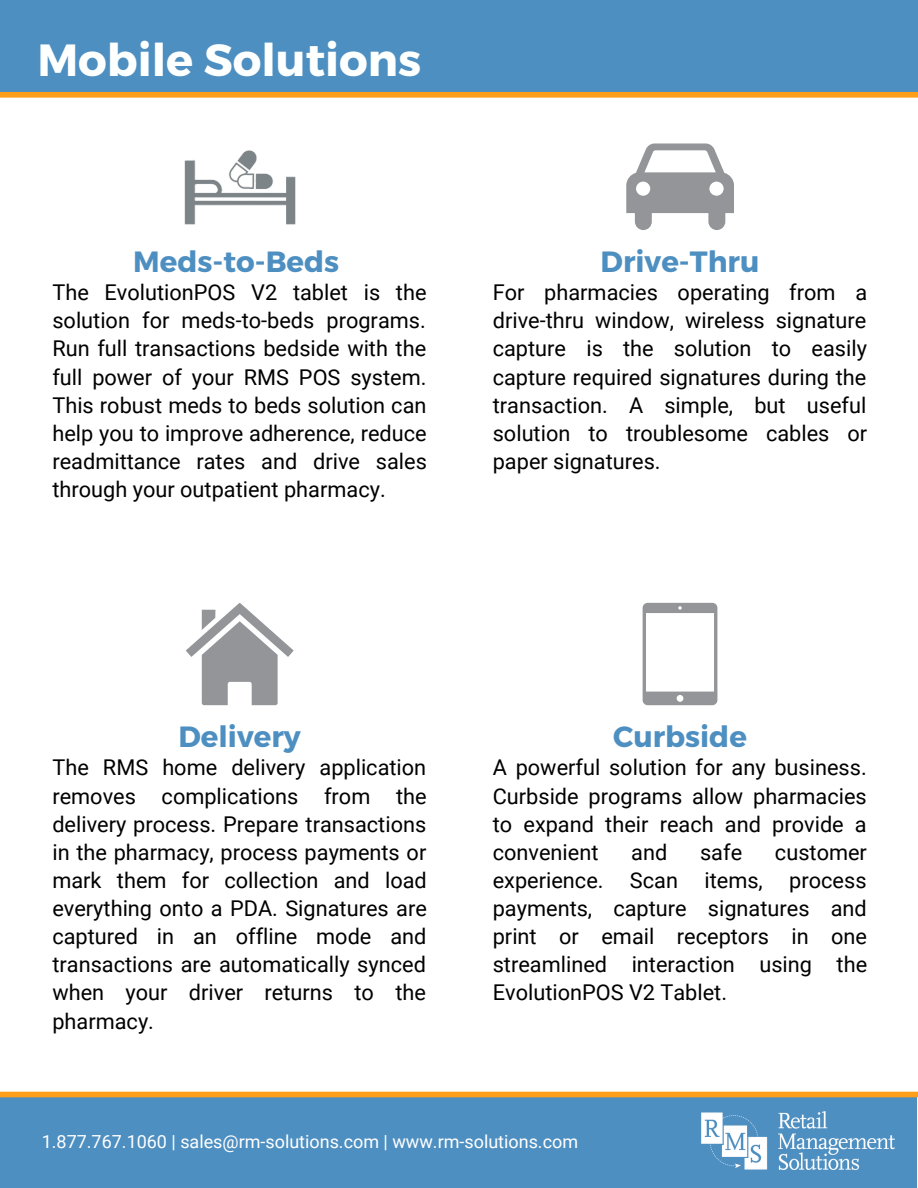
<style>
.page{position:relative;width:918px;height:1188px;background:#fff}
.page>*{position:absolute;margin:0;border:0;box-sizing:border-box;transform-origin:0 0}
.t1{font:700 45px "Montserrat";color:#feffff}
.t2{font:700 29.25px "Montserrat";color:#4e8fc1}
.t3{font:21.75px/28.2px "Roboto";color:#000;text-align:justify}
.t4{font:18px "Roboto";color:#fff}
</style>
<div class="page">
<div style="left:0;top:0;width:918px;height:92px;background:#4e8fc1"></div>
<div style="left:0;top:1096px;width:917px;height:92px;background:#4e8fc1"></div>
<img style="left:702px;top:1112px;width:192px;height:57px">
<div style="left:0;top:1092px;width:918px;height:5px;background:#ff9e18"></div>
<div style="left:0;top:92px;width:918px;height:6px;background:#ff9e18"></div>
<svg style="left:186px;top:603px;width:108px;height:102px"></svg>
<img style="left:184px;top:150px;width:112px;height:75px">
<svg style="left:643px;top:603px;width:74px;height:102px"></svg>
<svg style="left:626px;top:144px;width:108px;height:86px"></svg>
<p class="t1" style="left:37px;top:31px;width:385px">Mobile Solutions</p>
<p class="t2" style="left:133px;top:243px;width:208px">Meds-to-Beds</p>
<p class="t3" style="left:52px;top:279px;width:376px">The EvolutionPOS V2 tablet is the solution for meds-to-beds programs.<br>Run full transactions bedside with the full power of your RMS POS system.<br>This robust meds to beds solution can help you to improve adherence, reduce readmittance rates and drive sales through your outpatient pharmacy.</p>
<p class="t2" style="left:601px;top:243px;width:160px">Drive-Thru</p>
<p class="t3" style="left:493px;top:279px;width:376px">For pharmacies operating from a drive-thru window, wireless signature capture is the solution to easily capture required signatures during the transaction. A simple, but useful solution to troublesome cables or paper signatures.</p>
<p class="t2" style="left:179px;top:718px;width:124px">Delivery</p>
<p class="t3" style="left:52px;top:754px;width:376px">The RMS home delivery application removes complications from the delivery process. Prepare transactions in the pharmacy, process payments or mark them for collection and load everything onto a PDA. Signatures are captured in an offline mode and transactions are automatically synced when your driver returns to the pharmacy.</p>
<p class="t2" style="left:613px;top:718px;width:135px">Curbside</p>
<p class="t3" style="left:493px;top:754px;width:376px">A powerful solution for any business.<br>Curbside programs allow pharmacies to expand their reach and provide a convenient</p>
<p class="t3" style="left:631px;top:838px;width:38px">and</p>
<p class="t3" style="left:700px;top:838px;width:44px">safe</p>
<p class="t3" style="left:493px;top:838px;width:376px;text-indent:282px">customer experience. Scan items, process payments, capture signatures and print or email receptors in one streamlined interaction using the EvolutionPOS V2 Tablet.</p>
<p class="t4" style="left:42px;top:1131px;width:538px">1.877.767.1060 | sales@rm-solutions.com | www.rm-solutions.com</p>
</div>
